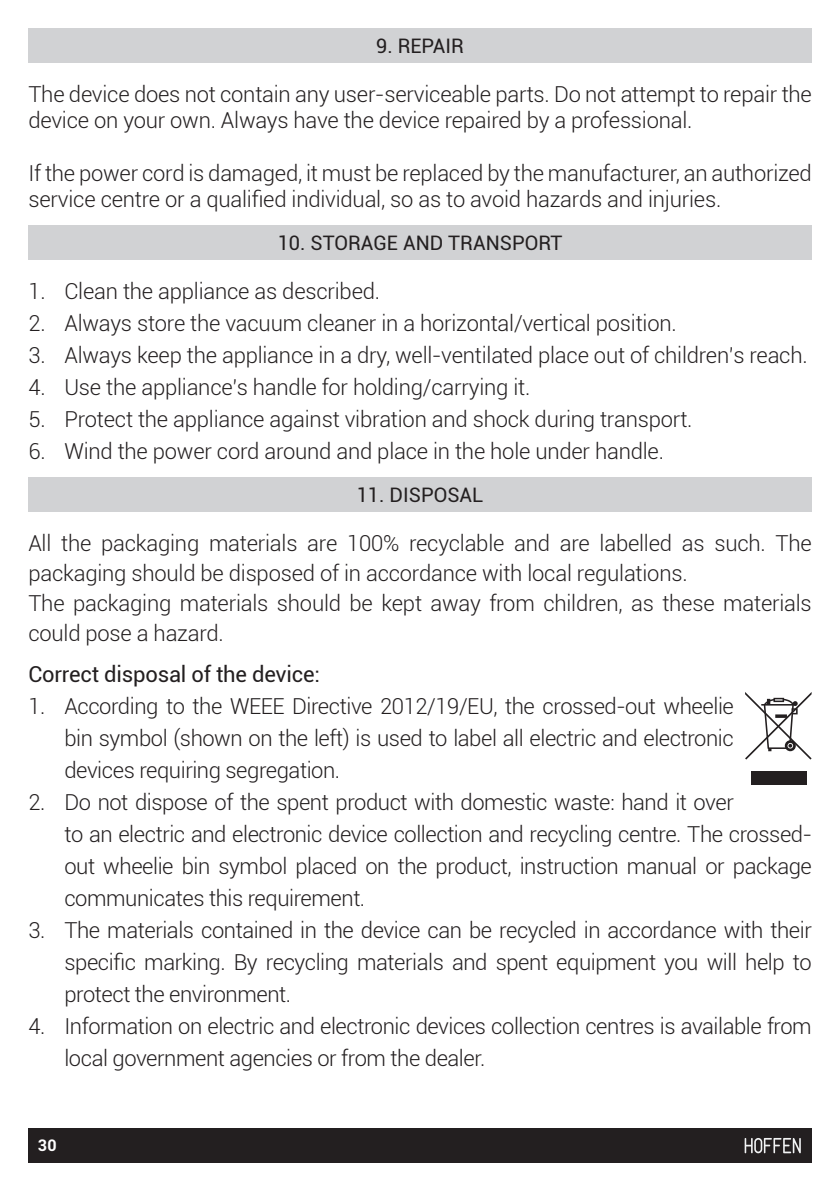
<style>
.page{position:relative;width:840px;height:1191px;background:#fff}
.page>*{position:absolute;margin:0;border:0;box-sizing:border-box;transform-origin:0 0}
.t1{font:300 22px/32px "Roboto";letter-spacing:-.01em;color:#231f20}
.t2{font:22px "Roboto";letter-spacing:-.01em;color:#231f20}
.TYTULY_ROZDZIALOW{font:20px "Roboto";color:#231f20}
.t3{font:700 16px "Roboto";color:#fff}
</style>
<div class="page">
<div style="left:28px;top:1128px;width:783px;height:34px;background:#231f20"></div>
<svg style="left:744px;top:1138px;width:56px;height:15px"></svg>
<div style="left:750px;top:771px;width:55px;height:14px;background:#231f20"></div>
<svg style="left:745px;top:692px;width:66px;height:67px"></svg>
<svg style="left:774px;top:714px;width:12px;height:4px"></svg>
<div style="left:28px;top:28px;width:783px;height:34px;background:#d1d2d4"></div>
<div style="left:28px;top:225px;width:783px;height:34px;background:#d1d2d4"></div>
<div style="left:28px;top:478px;width:783px;height:34px;background:#d1d2d4"></div>
<p class="TYTULY_ROZDZIALOW" style="left:376px;top:32px;width:89px">9. REPAIR</p>
<p class="t1" style="left:28px;top:80px;width:784px;line-height:26.4px">The device does not contain any user-serviceable parts. Do not attempt to repair the device on your own. Always have the device repaired by a professional.</p>
<p class="t1" style="left:28px;top:159px;width:784px;line-height:26.4px">If the power cord is damaged, it must be replaced by the manufacturer, an authorized service centre or a qualified individual, so as to avoid hazards and injuries.</p>
<p class="TYTULY_ROZDZIALOW" style="left:277px;top:229px;width:286px">10. STORAGE AND TRANSPORT</p>
<p class="t1" style="left:28px;top:274px;width:353px">1. Clean the appliance as described.</p>
<p class="t1" style="left:28px;top:306px;width:649px">2. Always store the vacuum cleaner in a horizontal/vertical position.</p>
<p class="t1" style="left:28px;top:338px;width:780px">3. Always keep the appliance in a dry, well-ventilated place out of children’s reach.</p>
<p class="t1" style="left:28px;top:370px;width:503px">4. Use the appliance’s handle for holding/carrying it.</p>
<p class="t1" style="left:28px;top:402px;width:665px">5. Protect the appliance against vibration and shock during transport.</p>
<p class="t1" style="left:28px;top:434px;width:636px">6. Wind the power cord around and place in the hole under handle.</p>
<p class="TYTULY_ROZDZIALOW" style="left:356px;top:481px;width:128px">11. DISPOSAL</p>
<p class="t1" style="left:28px;top:527px;width:784px;line-height:30px">All the packaging materials are 100% recyclable and are labelled as such. The packaging should be disposed of in accordance with local regulations.</p>
<p class="t1" style="left:28px;top:587px;width:784px;line-height:30px">The packaging materials should be kept away from children, as these materials could pose a hazard.</p>
<p class="t2" style="left:28px;top:658px;width:293px">Correct disposal of the device:</p>
<p class="t1" style="left:64px;top:689px;width:670px;text-align:justify;text-indent:-36px">1. According to the WEEE Directive 2012/19/EU, the crossed-out wheelie bin symbol (shown on the left) is used to label all electric and electronic devices requiring segregation.</p>
<p class="t1" style="left:64px;top:785px;width:748px;text-indent:-36px">2. Do not dispose of the spent product with domestic waste: hand it over<br>to an electric and electronic device collection and recycling centre. The crossed&shy;out wheelie bin symbol placed on the product, instruction manual or package communicates this requirement.</p>
<p class="t1" style="left:64px;top:913px;width:748px;text-align:justify;text-indent:-36px">3. The materials contained in the device can be recycled in accordance with their specific marking. By recycling materials and spent equipment you will help to protect the environment.</p>
<p class="t1" style="left:64px;top:1009px;width:748px;text-indent:-36px">4. Information on electric and electronic devices collection centres is available from local government agencies or from the dealer.</p>
<p class="t3" style="left:28px;top:1133px;width:30px"><sup>3</sup>30</p>
</div>
